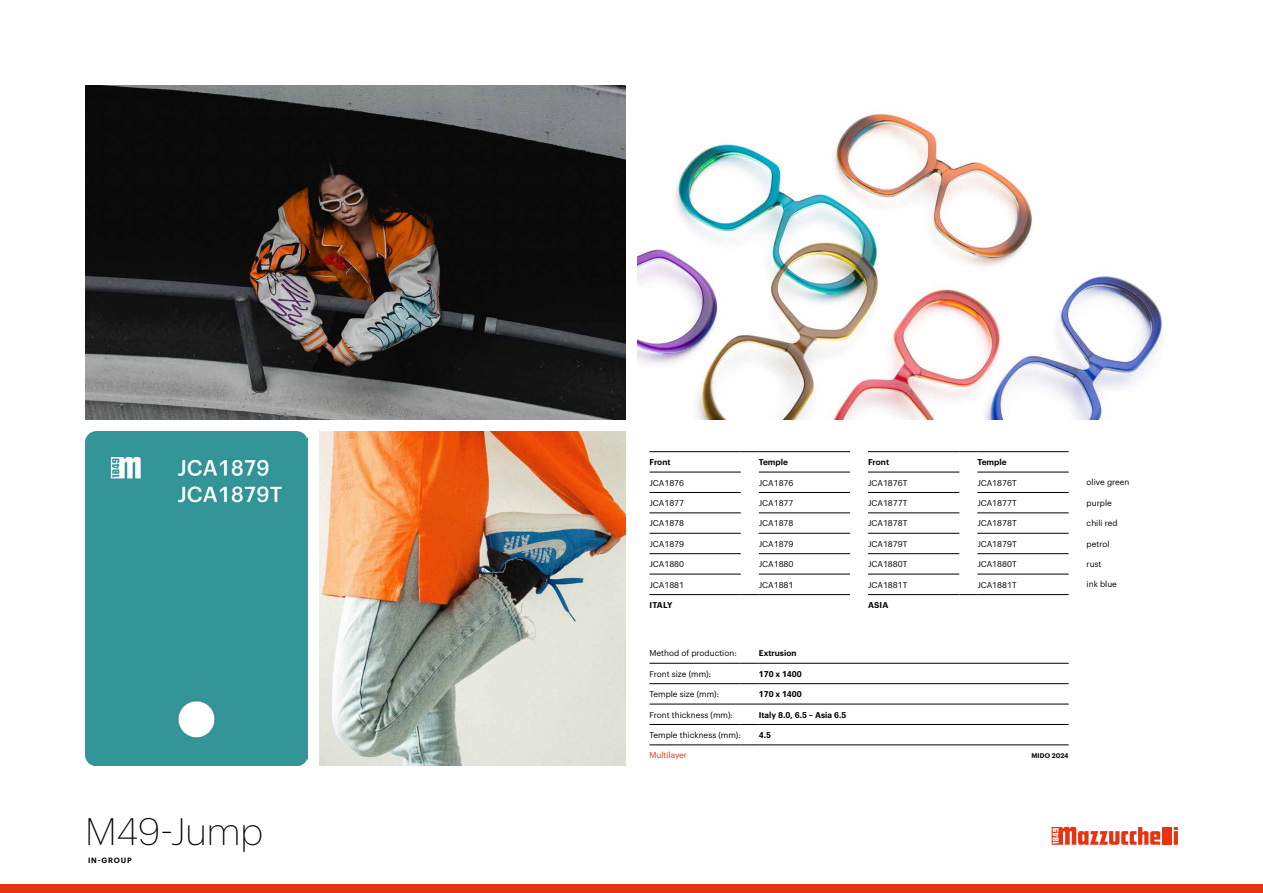
<style>
.page{position:relative;width:1263px;height:893px;background:#fff}
.page>*{position:absolute;margin:0;border:0;box-sizing:border-box;transform-origin:0 0}
.t1{font:200 37.5px "Graphik";color:#000}
.t2{font:8.25px "Graphik";color:#000}
.t3{font:600 8.25px "Graphik";color:#000}
.t4{font:8.25px "Graphik";color:#e63312}
.t5{font:600 7.5px "Graphik";letter-spacing:.105em;color:#000}
.t6{font:600 6.6px "Graphik";letter-spacing:.01em;color:#000}
</style>
<div class="page">
<div style="left:0;top:884px;width:1263px;height:9px;background:#e63312"></div>
<hr style="left:1162px;top:827px;width:4px;height:18px;background:#e63312">
<hr style="left:1168px;top:827px;width:4px;height:18px;background:#e63312">
<svg style="left:1174px;top:827px;width:4px;height:3px"></svg>
<hr style="left:1174px;top:831px;width:4px;height:14px;background:#e63312">
<svg style="left:1052px;top:827px;width:108px;height:18px"></svg>
<div style="left:85px;top:431px;width:223px;height:334px;background:#349598"></div>
<img style="left:320px;top:431px;width:305px;height:334px">
<img style="left:85px;top:85px;width:540px;height:334px">
<img style="left:637px;top:113px;width:526px;height:306px">
<hr style="left:649px;top:472px;width:92px;height:1px;background:#000">
<hr style="left:649px;top:492px;width:92px;height:1px;background:#000">
<hr style="left:759px;top:492px;width:91px;height:1px;background:#000">
<hr style="left:649px;top:513px;width:92px;height:1px;background:#000">
<hr style="left:759px;top:513px;width:91px;height:1px;background:#000">
<hr style="left:649px;top:533px;width:92px;height:1px;background:#000">
<hr style="left:759px;top:533px;width:91px;height:1px;background:#000">
<hr style="left:649px;top:553px;width:92px;height:1px;background:#000">
<hr style="left:759px;top:553px;width:91px;height:1px;background:#000">
<hr style="left:649px;top:574px;width:92px;height:1px;background:#000">
<hr style="left:759px;top:574px;width:91px;height:1px;background:#000">
<hr style="left:759px;top:472px;width:91px;height:1px;background:#000">
<hr style="left:649px;top:451px;width:92px;height:1px;background:#000">
<hr style="left:759px;top:451px;width:91px;height:1px;background:#000">
<hr style="left:649px;top:594px;width:92px;height:1px;background:#000">
<svg style="left:741px;top:594px;width:18px;height:1px"></svg>
<hr style="left:759px;top:594px;width:91px;height:1px;background:#000">
<svg style="left:741px;top:451px;width:18px;height:1px"></svg>
<hr style="left:868px;top:472px;width:91px;height:1px;background:#000">
<hr style="left:868px;top:492px;width:91px;height:1px;background:#000">
<hr style="left:977px;top:492px;width:92px;height:1px;background:#000">
<hr style="left:868px;top:513px;width:91px;height:1px;background:#000">
<hr style="left:977px;top:513px;width:92px;height:1px;background:#000">
<hr style="left:868px;top:533px;width:91px;height:1px;background:#000">
<hr style="left:977px;top:533px;width:92px;height:1px;background:#000">
<hr style="left:868px;top:553px;width:91px;height:1px;background:#000">
<hr style="left:977px;top:553px;width:92px;height:1px;background:#000">
<hr style="left:868px;top:574px;width:91px;height:1px;background:#000">
<hr style="left:977px;top:574px;width:92px;height:1px;background:#000">
<hr style="left:977px;top:472px;width:92px;height:1px;background:#000">
<hr style="left:868px;top:451px;width:91px;height:1px;background:#000">
<hr style="left:977px;top:451px;width:92px;height:1px;background:#000">
<hr style="left:868px;top:594px;width:91px;height:1px;background:#000">
<svg style="left:959px;top:594px;width:18px;height:1px"></svg>
<hr style="left:977px;top:594px;width:92px;height:1px;background:#000">
<svg style="left:959px;top:451px;width:18px;height:1px"></svg>
<hr style="left:649px;top:663px;width:92px;height:1px;background:#000">
<hr style="left:649px;top:683px;width:92px;height:1px;background:#000">
<hr style="left:649px;top:704px;width:92px;height:1px;background:#000">
<hr style="left:649px;top:724px;width:92px;height:1px;background:#000">
<svg style="left:741px;top:663px;width:18px;height:1px"></svg>
<hr style="left:759px;top:663px;width:310px;height:1px;background:#000">
<svg style="left:741px;top:683px;width:18px;height:1px"></svg>
<hr style="left:759px;top:683px;width:310px;height:1px;background:#000">
<svg style="left:741px;top:704px;width:18px;height:1px"></svg>
<hr style="left:759px;top:704px;width:310px;height:1px;background:#000">
<svg style="left:741px;top:724px;width:18px;height:1px"></svg>
<hr style="left:759px;top:724px;width:310px;height:1px;background:#000">
<hr style="left:649px;top:745px;width:92px;height:1px;background:#000">
<hr style="left:759px;top:745px;width:310px;height:1px;background:#000">
<svg style="left:741px;top:745px;width:18px;height:1px"></svg>
<h1 class="t1" style="left:85px;top:804px;width:179px">M49-Jump</h1>
<p class="t5" style="left:88px;top:855px;width:45px">IN-GROUP</p>
<p class="t3" style="left:649px;top:456px;width:23px">Front</p>
<p class="t3" style="left:759px;top:456px;width:31px">Temple</p>
<p class="t2" style="left:649px;top:476px;width:36px">JCA1876</p>
<p class="t2" style="left:759px;top:476px;width:36px">JCA1876</p>
<p class="t2" style="left:649px;top:497px;width:36px">JCA1877</p>
<p class="t2" style="left:759px;top:497px;width:36px">JCA1877</p>
<p class="t2" style="left:649px;top:517px;width:36px">JCA1878</p>
<p class="t2" style="left:759px;top:517px;width:36px">JCA1878</p>
<p class="t2" style="left:649px;top:538px;width:36px">JCA1879</p>
<p class="t2" style="left:759px;top:538px;width:36px">JCA1879</p>
<p class="t2" style="left:649px;top:558px;width:36px">JCA1880</p>
<p class="t2" style="left:759px;top:558px;width:36px">JCA1880</p>
<p class="t2" style="left:649px;top:578px;width:36px">JCA1881</p>
<p class="t2" style="left:759px;top:578px;width:36px">JCA1881</p>
<p class="t3" style="left:649px;top:599px;width:25px">ITALY</p>
<p class="t3" style="left:868px;top:456px;width:23px">Front</p>
<p class="t3" style="left:977px;top:456px;width:31px">Temple</p>
<p class="t2" style="left:868px;top:476px;width:41px">JCA1876T</p>
<p class="t2" style="left:977px;top:476px;width:41px">JCA1876T</p>
<p class="t2" style="left:868px;top:497px;width:41px">JCA1877T</p>
<p class="t2" style="left:977px;top:497px;width:41px">JCA1877T</p>
<p class="t2" style="left:868px;top:517px;width:41px">JCA1878T</p>
<p class="t2" style="left:977px;top:517px;width:41px">JCA1878T</p>
<p class="t2" style="left:868px;top:538px;width:41px">JCA1879T</p>
<p class="t2" style="left:977px;top:538px;width:41px">JCA1879T</p>
<p class="t2" style="left:868px;top:558px;width:41px">JCA1880T</p>
<p class="t2" style="left:977px;top:558px;width:41px">JCA1880T</p>
<p class="t2" style="left:868px;top:578px;width:41px">JCA1881T</p>
<p class="t2" style="left:977px;top:578px;width:41px">JCA1881T</p>
<p class="t3" style="left:868px;top:599px;width:22px">ASIA</p>
<p class="t2" style="left:649px;top:647px;width:89px">Method of production:</p>
<p class="t3" style="left:759px;top:647px;width:39px">Extrusion</p>
<p class="t2" style="left:649px;top:668px;width:63px">Front size (mm):</p>
<p class="t3" style="left:759px;top:667px;width:45px">170 x 1400</p>
<p class="t2" style="left:649px;top:688px;width:71px">Temple size (mm):</p>
<p class="t3" style="left:759px;top:688px;width:45px">170 x 1400</p>
<p class="t2" style="left:649px;top:708px;width:85px">Front thickness (mm):</p>
<p class="t3" style="left:759px;top:708px;width:89px">Italy 8.0, 6.5 – Asia 6.5</p>
<p class="t2" style="left:649px;top:729px;width:93px">Temple thickness (mm):</p>
<p class="t3" style="left:759px;top:729px;width:14px">4.5</p>
<p class="t4" style="left:649px;top:749px;width:39px">Multilayer</p>
<p class="t6" style="left:1031px;top:751px;width:39px">MIDO 2024</p>
<p class="t2" style="left:1087px;top:476px;width:44px">olive green</p>
<p class="t2" style="left:1087px;top:497px;width:27px">purple</p>
<p class="t2" style="left:1087px;top:517px;width:32px">chili red</p>
<p class="t2" style="left:1087px;top:537px;width:24px">petrol</p>
<p class="t2" style="left:1087px;top:558px;width:16px">rust</p>
<p class="t2" style="left:1087px;top:578px;width:32px">ink blue</p>
</div>
